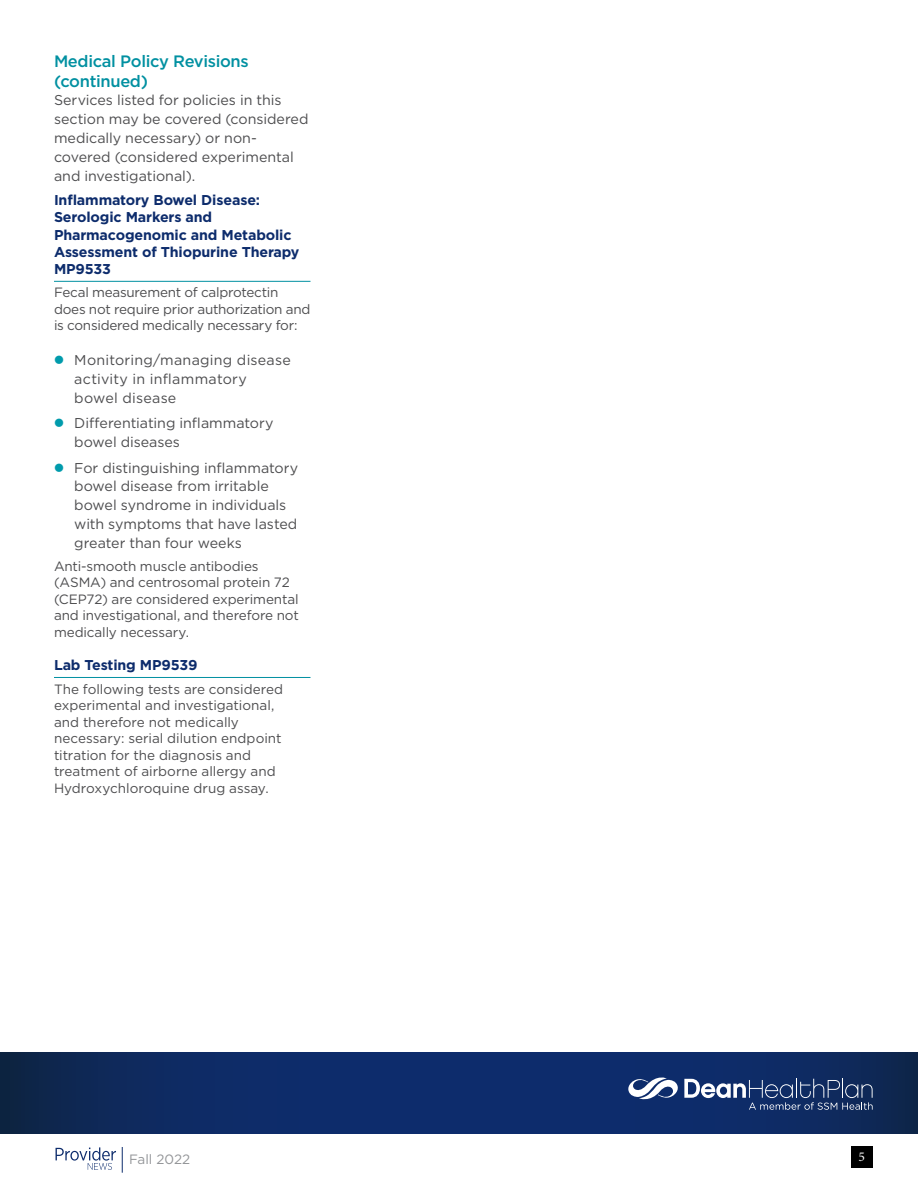
<style>
.page{position:relative;width:918px;height:1188px;background:#fff}
.page>*{position:absolute;margin:0;border:0;box-sizing:border-box;transform-origin:0 0}
.t1{font:500 16.5px/19.5px "Gotham";letter-spacing:-.02em;color:#0090a1}
.t2{font:14.25px/18.8px "Gotham";color:#4d4d4f}
.t3{font:700 14.25px/17.2px "Gotham";letter-spacing:-.01em;color:#0d2c6c}
.t4{font:14.25px/18.8px "Gotham";letter-spacing:.02em;color:#4d4d4f}
.t5{font:13.5px/16.5px "Gotham";letter-spacing:-.01em;color:#4d4d4f}
.t6{font:13.5px "Gotham";color:#939598}
.t7{font:13.5px "Minion Pro";color:#fff}
</style>
<div class="page">
<svg style="left:0;top:1052px;width:918px;height:81px;background:#0d2a63"></svg>
<svg style="left:122px;top:1147px;width:1px;height:26px"></svg>
<svg style="left:56px;top:1147px;width:60px;height:23px"></svg>
<div style="left:851px;top:1147px;width:22px;height:21px;background:#000"></div>
<svg style="left:628px;top:1074px;width:245px;height:36px;background:#3b5381"></svg>
<hr style="left:54px;top:281px;width:256px;height:1px;background:#0090a1">
<hr style="left:54px;top:677px;width:256px;height:1px;background:#0090a1">
<p class="t1" style="left:54px;top:51px;width:196px">Medical Policy Revisions (continued)</p>
<p class="t2" style="left:54px;top:91px;width:256px">Services listed for policies in this section may be covered (considered medically necessary) or non&shy;covered (considered experimental and investigational).</p>
<p class="t3" style="left:54px;top:191px;width:247px">Inflammatory Bowel Disease:<br>Serologic Markers and<br>Pharmacogenomic and Metabolic<br>Assessment of Thiopurine Therapy<br>MP9533</p>
<p class="t5" style="left:54px;top:284px;width:258px">Fecal measurement of calprotectin does not require prior authorization and is considered medically necessary for:</p>
<p class="t4" style="left:74px;top:351px;width:218px">Monitoring/managing disease activity in inflammatory bowel disease</p>
<p class="t2" style="left:74px;top:414px;width:201px">Differentiating inflammatory bowel diseases</p>
<p class="t2" style="left:74px;top:458px;width:225px">For distinguishing inflammatory bowel disease from irritable bowel syndrome in individuals with symptoms that have lasted greater than four weeks</p>
<p class="t5" style="left:54px;top:558px;width:246px">Anti-smooth muscle antibodies (ASMA) and centrosomal protein 72 (CEP72) are considered experimental and investigational, and therefore not medically necessary.</p>
<p class="t3" style="left:54px;top:657px;width:145px">Lab Testing MP9539</p>
<p class="t5" style="left:54px;top:680px;width:231px">The following tests are considered experimental and investigational, and therefore not medically necessary: serial dilution endpoint titration for the diagnosis and treatment of airborne allergy and Hydroxychloroquine drug assay.</p>
<p class="t6" style="left:129px;top:1150px;width:63px">Fall 2022</p>
<p class="t7" style="left:859px;top:1148px;width:8px">5</p>
</div>
